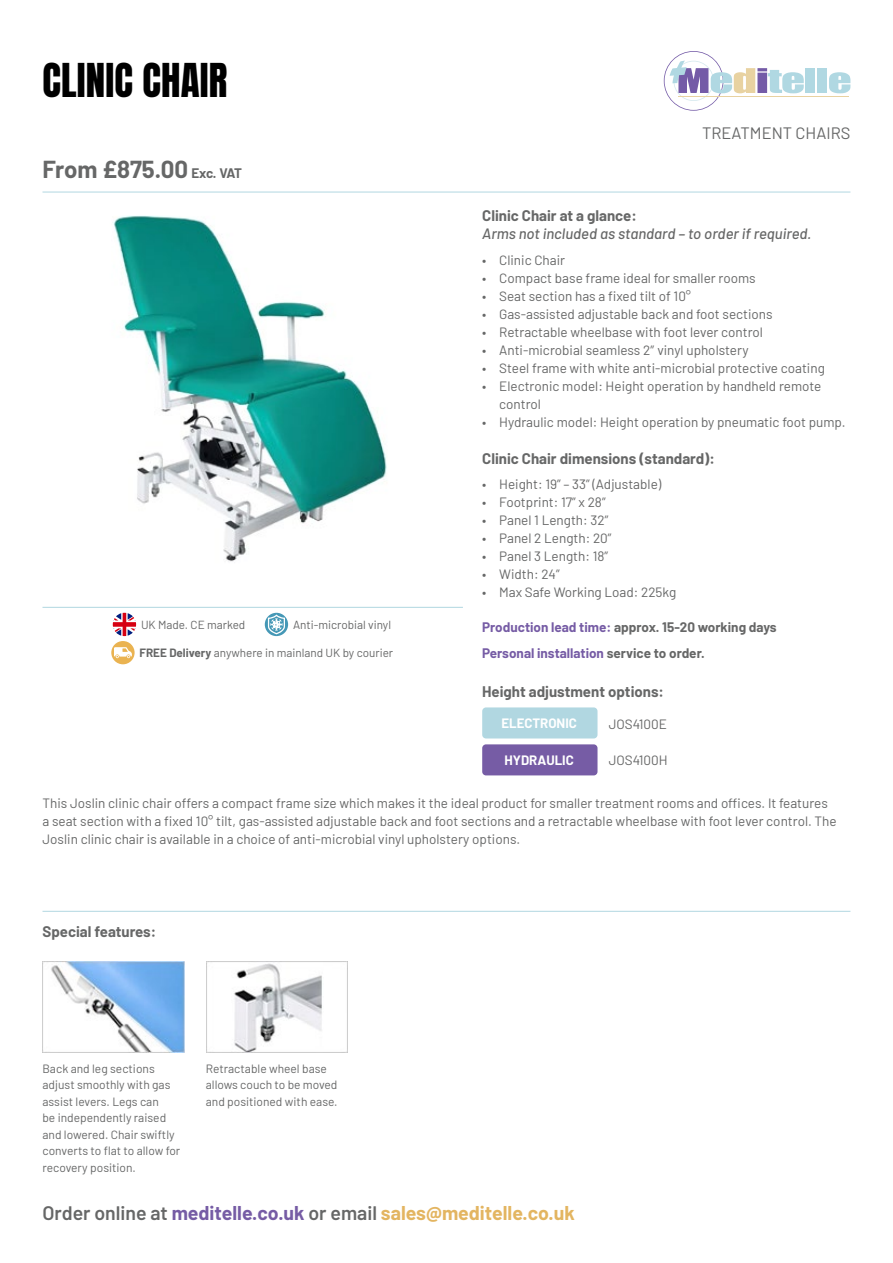
<style>
.page{position:relative;width:893px;height:1263px;background:#fff}
.page>*{position:absolute;margin:0;border:0;box-sizing:border-box;transform-origin:0 0}
.t1{font:39px "Anton";letter-spacing:.005em;color:#000}
.t2{font:700 24px "Barlow";color:#666767}
.t3{font:700 19.5px "Barlow";color:#e3b561}
.t4{font:16.5px "Barlow";color:#666767}
.t5{font:700 15px "Barlow";color:#666767}
.t6{font:italic 500 15px "Barlow";color:#666767}
.t7{font:13.5px/18px "Barlow";color:#666767}
.t8{font:700 13.5px/25.5px "Barlow";color:#765ca5}
.t9{font:700 13.35px "Barlow";color:#fff}
.t10{font:12px/16.5px "Barlow";color:#666767}
.t11{font:11.7px "Barlow";color:#666767}
.s1{font-size:13.5px}
.s2{font-weight:700}
.s3{color:#666767}
.s4{font-weight:600;color:#666767}
.s5{color:#765ca5}
</style>
<div class="page">
<img style="left:112px;top:215px;width:275px;height:347px">
<div style="left:806px;top:68px;width:9px;height:25px;background:#b0d8e2"></div>
<div style="left:817px;top:68px;width:10px;height:25px;background:#b0d8e2"></div>
<svg style="left:829px;top:72px;width:21px;height:21px"></svg>
<svg style="left:664px;top:51px;width:140px;height:60px"></svg>
<hr style="left:678px;top:96px;width:171px;height:1px;background:#e8d2a1">
<hr style="left:43px;top:192px;width:807px;height:1px;background:#b1d7e1">
<div style="left:111px;top:641px;width:24px;height:23px;background:#eab351;border-radius:50%"></div>
<svg style="left:114px;top:647px;width:18px;height:11px"></svg>
<svg style="left:113px;top:613px;width:23px;height:23px"></svg>
<svg style="left:265px;top:613px;width:23px;height:23px"></svg>
<svg style="left:268px;top:614px;width:17px;height:20px"></svg>
<hr style="left:43px;top:607px;width:420px;height:1px;background:#b1d7e1">
<hr style="left:43px;top:911px;width:807px;height:1px;background:#b1d7e1">
<img style="left:43px;top:962px;width:142px;height:90px">
<div style="left:482px;top:707px;width:115px;height:31px;background:#b1d7e1;border-radius:4px"></div>
<div style="left:482px;top:744px;width:115px;height:31px;background:#765ca5;border-radius:4px"></div>
<img style="left:206px;top:962px;width:142px;height:90px">
<h1 class="t1" style="left:43px;top:61px;width:186px">CLINIC CHAIR</h1>
<h2 class="t2" style="left:43px;top:152px;width:201px">From £875.00 <span class="s1">Exc. VAT</span></h2>
<p class="t11" style="left:141px;top:616px;width:106px">UK Made. CE marked</p>
<p class="t11" style="left:293px;top:616px;width:100px">Anti-microbial vinyl</p>
<p class="t11" style="left:140px;top:644px;width:255px"><span class="s2">FREE Delivery</span> anywhere in mainland UK by courier</p>
<p class="t4" style="left:702px;top:121px;width:150px">TREATMENT CHAIRS</p>
<p class="t5" style="left:482px;top:205px;width:156px">Clinic Chair at a glance:</p>
<p class="t6" style="left:482px;top:223px;width:331px">Arms not included as standard – to order if required.</p>
<p class="t7" style="left:482px;top:250px;width:84px">• Clinic Chair</p>
<p class="t7" style="left:482px;top:268px;width:275px">• Compact base frame ideal for smaller rooms</p>
<p class="t7" style="left:482px;top:286px;width:210px">• Seat section has a fixed tilt of 10°</p>
<p class="t7" style="left:482px;top:304px;width:292px">• Gas-assisted adjustable back and foot sections</p>
<p class="t7" style="left:482px;top:322px;width:282px">• Retractable wheelbase with foot lever control</p>
<p class="t7" style="left:482px;top:340px;width:268px">• Anti-microbial seamless 2″ vinyl upholstery</p>
<p class="t7" style="left:482px;top:358px;width:344px">• Steel frame with white anti-microbial protective coating</p>
<p class="t7" style="left:499px;top:376px;width:324px;text-indent:-17px">• Electronic model: Height operation by handheld remote control</p>
<p class="t7" style="left:482px;top:412px;width:365px">• Hydraulic model: Height operation by pneumatic foot pump.</p>
<p class="t5" style="left:482px;top:447px;width:234px">Clinic Chair dimensions (standard):</p>
<p class="t7" style="left:482px;top:474px;width:181px">• Height: 19” – 33” (Adjustable)</p>
<p class="t7" style="left:482px;top:492px;width:125px">• Footprint: 17” x 28”</p>
<p class="t7" style="left:482px;top:510px;width:128px">• Panel 1 Length: 32”</p>
<p class="t7" style="left:482px;top:528px;width:131px">• Panel 2 Length: 20”</p>
<p class="t7" style="left:482px;top:546px;width:127px">• Panel 3 Length: 18”</p>
<p class="t7" style="left:482px;top:564px;width:79px">• Width: 24”</p>
<p class="t7" style="left:482px;top:582px;width:196px">• Max Safe Working Load: 225kg</p>
<p class="t8" style="left:482px;top:614px;width:296px">Production lead time: <span class="s3">approx. 15-20 working days<br></span>Personal installation <span class="s3">service to order.</span></p>
<p class="t5" style="left:482px;top:680px;width:183px">Height adjustment options:</p>
<p class="t9" style="left:501px;top:713px;width:77px">ELECTRONIC</p>
<p class="t9" style="left:505px;top:750px;width:71px">HYDRAULIC</p>
<p class="t7" style="left:609px;top:714px;width:60px">JOS4100E</p>
<p class="t7" style="left:609px;top:750px;width:60px">JOS4100H</p>
<p class="t7" style="left:43px;top:793px;width:796px">This Joslin clinic chair offers a compact frame size which makes it the ideal product for smaller treatment rooms and offices. It features a seat section with a fixed 10° tilt, gas-assisted adjustable back and foot sections and a retractable wheelbase with foot lever control. The<br>Joslin clinic chair is available in a choice of anti-microbial vinyl upholstery options.</p>
<p class="t5" style="left:43px;top:920px;width:115px">Special features:</p>
<p class="t10" style="left:43px;top:1059px;width:139px">Back and leg sections adjust smoothly with gas assist levers. Legs can<br>be independently raised and lowered. Chair swiftly converts to flat to allow for recovery position.</p>
<p class="t10" style="left:206px;top:1059px;width:133px">Retractable wheel base allows couch to be moved and positioned with ease.</p>
<h3 class="t3" style="left:43px;top:1199px;width:534px"><span class="s4">Order online at</span> <span class="s5">meditelle.co.uk</span> <span class="s4">or email</span> sales@meditelle.co.uk</h3>
</div>
